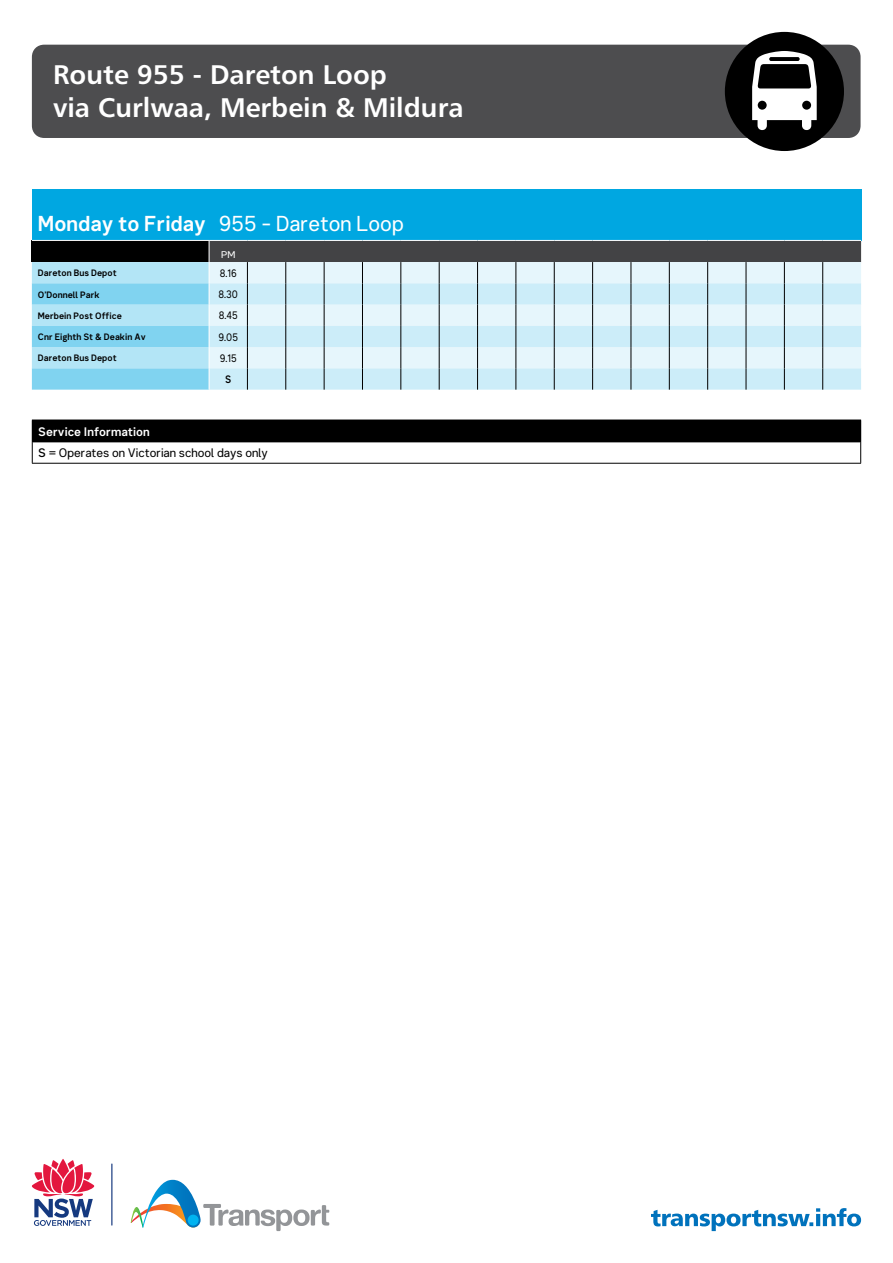
<style>
.page{position:relative;width:893px;height:1263px;background:#fff}
.page>*{position:absolute;margin:0;border:0;box-sizing:border-box;transform-origin:0 0}
.t1{font:500 27px/32.4px "Trans Text Md";color:#fff}
.t2{font:21px "Network Sans";color:#fff}
.t3{font:12px/21.6px "Network Sans";color:#000}
.t4{font:10.5px "Network Sans";color:#000;scale:.9 1}
.t5{font:700 10.5px "Network Sans";color:#000;scale:.9 1}
.t6{font:9.45px "Network Sans";color:#fff;scale:1.11 1}
.t7{font:700 9px "Network Sans";color:#000}
.s1{font-weight:700}
.s2{font-weight:700;color:#fff}
.s3{font-weight:500}
</style>
<div class="page">
<div style="left:32px;top:45px;width:828px;height:93px;background:#4d4d4f;border-radius:12px"></div>
<div style="left:725px;top:32px;width:119px;height:119px;background:#000;border-radius:50%"></div>
<svg style="left:752px;top:51px;width:65px;height:80px"></svg>
<svg style="left:651px;top:1208px;width:210px;height:23px"></svg>
<hr style="left:111px;top:1163px;width:1px;height:62px;background:#15397f">
<svg style="left:32px;top:1159px;width:62px;height:67px"></svg>
<svg style="left:131px;top:1180px;width:198px;height:51px"></svg>
<div style="left:188px;top:1214px;width:11px;height:11px;background:#00b3f0;border-radius:50%"></div>
<div style="left:32px;top:189px;width:829px;height:51px;background:#00a7e1"></div>
<svg style="left:32px;top:240px;width:829px;height:150px;background:#b3cfd9"></svg>
<div style="left:32px;top:420px;width:829px;height:22px;background:#000"></div>
<svg style="left:32px;top:442px;width:1px;height:21px"></svg>
<svg style="left:860px;top:442px;width:1px;height:21px"></svg>
<hr style="left:32px;top:463px;width:829px;height:1px;background:#000">
<h1 class="t1" style="left:53px;top:58px;width:412px">Route 955 - Dareton Loop<br>via Curlwaa, Merbein &amp; Mildura</h1>
<h2 class="t2" style="left:38px;top:206px;width:367px"><span class="s1">Monday to Friday</span> 955 - Dareton Loop</h2>
<p class="t6" style="left:221px;top:246px;width:14px">PM</p>
<p class="t7" style="left:38px;top:265px;width:80px">Dareton Bus Depot</p>
<p class="t4" style="left:220px;top:264px;width:20px">8.16</p>
<p class="t7" style="left:38px;top:287px;width:63px">O’Donnell Park</p>
<p class="t4" style="left:218px;top:285px;width:23px">8.30</p>
<p class="t7" style="left:38px;top:308px;width:86px">Merbein Post Office</p>
<p class="t4" style="left:219px;top:307px;width:23px">8.45</p>
<p class="t7" style="left:38px;top:329px;width:109px">Cnr Eighth St &amp; Deakin Av</p>
<p class="t4" style="left:218px;top:328px;width:23px">9.05</p>
<p class="t7" style="left:38px;top:350px;width:80px">Dareton Bus Depot</p>
<p class="t4" style="left:220px;top:349px;width:20px">9.15</p>
<p class="t5" style="left:225px;top:370px;width:8px">S</p>
<h3 class="t3" style="left:38px;top:420px;width:231px"><span class="s2">Service Information<br></span><span class="s3">S</span> = Operates on Victorian school days only</h3>
</div>
